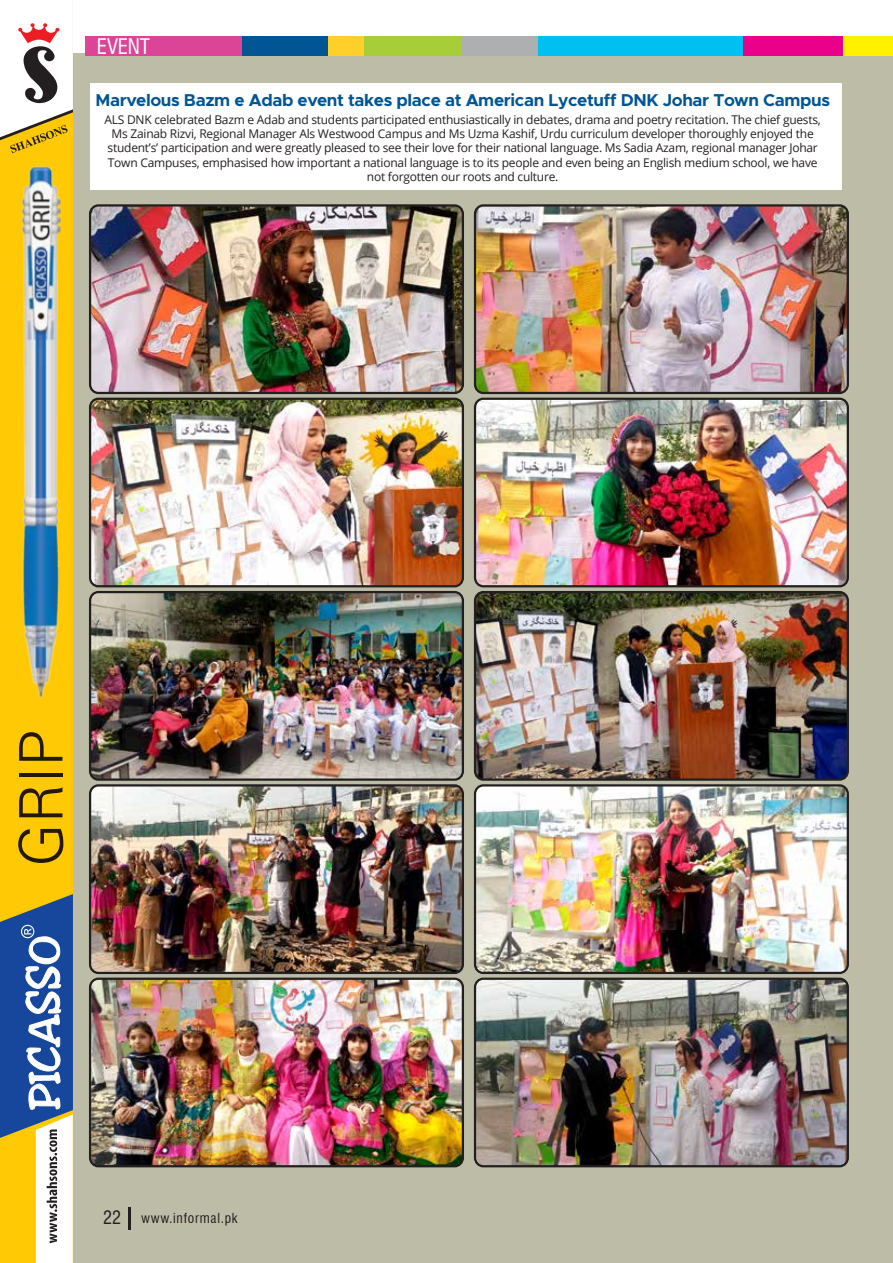
<style>
.page{position:relative;width:893px;height:1263px;background:#fff}
.page>*{position:absolute;margin:0;border:0;box-sizing:border-box;transform-origin:0 0}
.t1{font:condensed 21px "Swiss 721 BT";letter-spacing:-.01em;color:#fff}
.t2{font:700 17.25px "Metropolis";letter-spacing:-.02em;color:#015593}
.t3{font:condensed 13.5px "Swiss 721 BT";letter-spacing:.05em;color:#231f20}
.t4{font:12px/14.4px "Open Sans";letter-spacing:-.02em;color:#231f20;text-align:center}
.s1{font-size:18px}
</style>
<div class="page">
<div style="left:59px;top:54px;width:834px;height:1209px;background:#bdbca7"></div>
<div style="left:90px;top:83px;width:752px;height:106px;background:#fff"></div>
<div style="left:742px;top:36px;width:105px;height:20px;background:#eb008b"></div>
<div style="left:844px;top:36px;width:49px;height:20px;background:#fff100"></div>
<div style="left:300px;top:36px;width:65px;height:20px;background:#ffd029"></div>
<div style="left:364px;top:36px;width:99px;height:20px;background:#a7ce38"></div>
<div style="left:463px;top:36px;width:75px;height:20px;background:#adafb1"></div>
<div style="left:538px;top:36px;width:204px;height:20px;background:#00c0f2"></div>
<div style="left:201px;top:36px;width:127px;height:20px;background:#015593"></div>
<div style="left:86px;top:36px;width:156px;height:20px;background:#dc4497"></div>
<div style="left:0;top:0;width:73px;height:1263px;background:#ffca05"></div>
<img style="left:21px;top:166px;width:40px;height:532px">
<svg style="left:18px;top:829px;width:45px;height:34px"></svg>
<svg style="left:19px;top:787px;width:43px;height:30px"></svg>
<hr style="left:19px;top:773px;width:43px;height:4px;background:#231800">
<svg style="left:19px;top:732px;width:43px;height:29px"></svg>
<svg style="left:0;top:0;width:73px;height:153px;background:#dfcfb0"></svg>
<svg style="left:0;top:894px;width:73px;height:369px"></svg>
<hr style="left:128px;top:1207px;width:2px;height:23px;background:#231f20">
<img style="left:92px;top:207px;width:369px;height:186px">
<div style="left:89px;top:204px;width:375px;height:190px;border:2px solid #231f20;border-radius:8px"></div>
<img style="left:475px;top:207px;width:371px;height:186px">
<div style="left:474px;top:204px;width:375px;height:190px;border:2px solid #231f20;border-radius:8px"></div>
<img style="left:90px;top:399px;width:373px;height:187px">
<div style="left:89px;top:398px;width:375px;height:189px;border:2px solid #231f20;border-radius:8px"></div>
<img style="left:475px;top:399px;width:373px;height:187px">
<div style="left:474px;top:398px;width:375px;height:189px;border:2px solid #231f20;border-radius:8px"></div>
<img style="left:92px;top:592px;width:369px;height:186px">
<div style="left:89px;top:591px;width:375px;height:190px;border:2px solid #231f20;border-radius:8px"></div>
<img style="left:475px;top:592px;width:371px;height:186px">
<div style="left:474px;top:591px;width:375px;height:190px;border:2px solid #231f20;border-radius:8px"></div>
<img style="left:92px;top:787px;width:369px;height:186px">
<div style="left:89px;top:784px;width:375px;height:190px;border:2px solid #231f20;border-radius:8px"></div>
<img style="left:475px;top:787px;width:371px;height:186px">
<div style="left:474px;top:784px;width:375px;height:190px;border:2px solid #231f20;border-radius:8px"></div>
<img style="left:92px;top:980px;width:371px;height:186px">
<div style="left:89px;top:977px;width:375px;height:190px;border:2px solid #231f20;border-radius:8px"></div>
<img style="left:475px;top:980px;width:373px;height:186px">
<div style="left:474px;top:977px;width:375px;height:190px;border:2px solid #231f20;border-radius:8px"></div>
<h1 class="t1" style="left:97px;top:34px;width:55px">EVENT</h1>
<h2 class="t2" style="left:96px;top:89px;width:736px">Marvelous Bazm e Adab event takes place at American Lycetuff DNK Johar Town Campus</h2>
<p class="t4" style="left:105px;top:112px;width:718px">ALS DNK celebrated Bazm e Adab and students participated enthusiastically in debates, drama and poetry recitation. The chief guests, Ms Zainab Rizvi, Regional Manager Als Westwood Campus and Ms Uzma Kashif, Urdu curriculum developer thoroughly enjoyed the student’s’ participation and were greatly pleased to see their love for their national language. Ms Sadia Azam, regional manager Johar Town Campuses, emphasised how important a national language is to its people and even being an English medium school, we have not forgotten our roots and culture.</p>
<p class="t3" style="left:103px;top:1210px;width:136px"><span class="s1">22</span> www.informal.pk</p>
</div>
